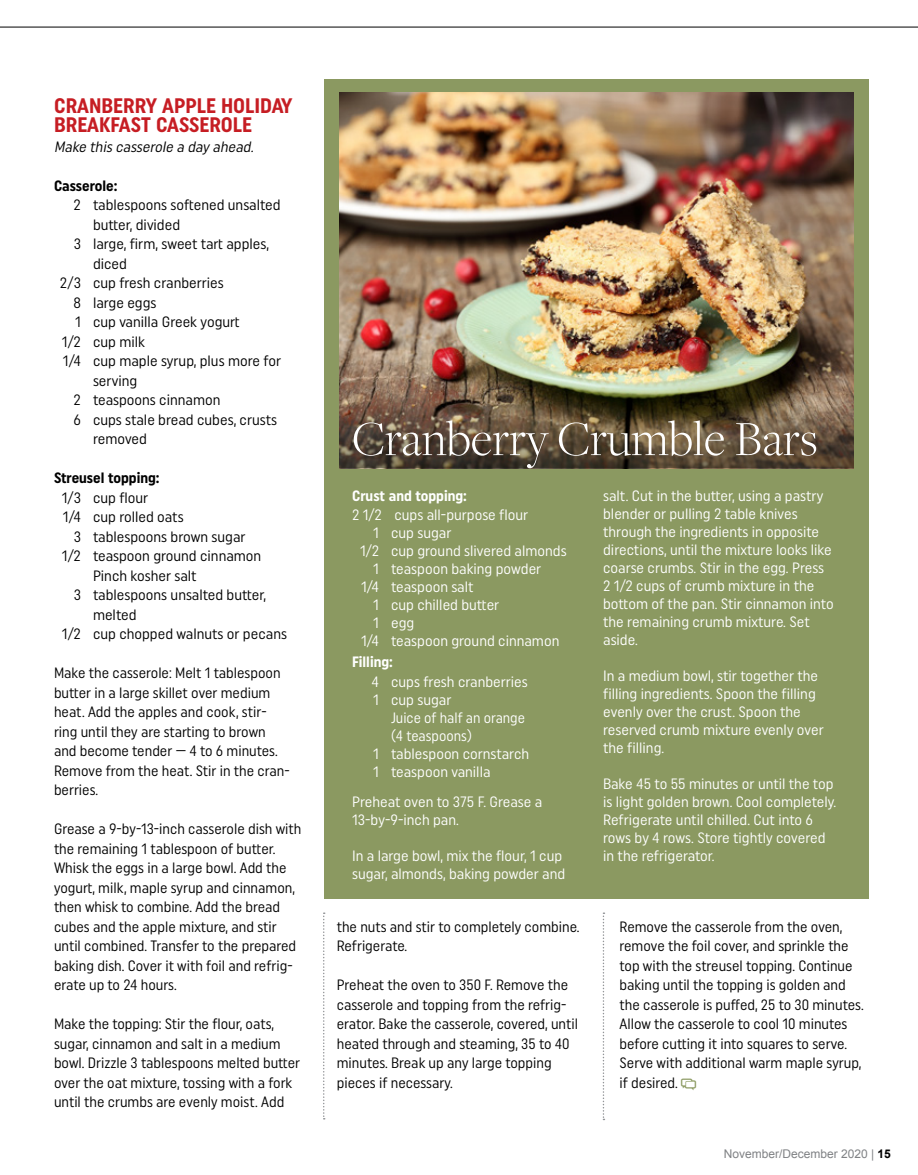
<style>
.page{position:relative;width:918px;height:1175px;background:#fff}
.page>*{position:absolute;margin:0;border:0;box-sizing:border-box;transform-origin:0 0}
.RTM_Recipe_Header{font:300 51px "Freight Disp Pro";color:#fff}
.RTM_Recipe_Header-2{font:700 21px/19.5px "Uniform Condensed";color:#c61d23}
.RTM_Recipe_Body{font:15px/19.5px "Uniform Condensed";color:#000}
.RTM_Recipe_Header-3{font:15px/18px "Uniform Condensed";color:#fff}
.RTM_Recipe_Body-2{font:15px "Uniform Condensed";color:#fff}
.RTM_Recipe_Body-3{font:15px/18px "Uniform Condensed";color:#fff;scale:.96 1}
.RTM_Recipe_Header-4{font:italic 15px "Uniform Condensed";color:#000}
.RTM_Recipe_Body-4{font:700 15px "Uniform Condensed";color:#000}
.RTM_Recipe_Body-5{font:700 15px "Uniform Condensed";color:#fff}
.t1{font:12px "Arial";color:#808285}
.s1{font-weight:700;color:#000}
</style>
<div class="page">
<hr style="left:0;top:27px;width:918px;height:1px;background:#000">
<svg style="left:323px;top:912px;width:2px;height:207px"></svg>
<svg style="left:603px;top:912px;width:1px;height:208px"></svg>
<div style="left:324px;top:80px;width:545px;height:819px;background:#8b9961"></div>
<img style="left:339px;top:92px;width:515px;height:301px">
<svg style="left:339px;top:393px;width:515px;height:75px;background:#5c4c37"></svg>
<p class="RTM_Recipe_Header-2" style="left:54px;top:95px;width:240px">CRANBERRY APPLE HOLIDAY<br>BREAKFAST CASSEROLE</p>
<p class="RTM_Recipe_Header-4" style="left:54px;top:137px;width:204px">Make this casserole a day ahead.</p>
<p class="RTM_Recipe_Body-4" style="left:54px;top:176px;width:65px">Casserole:</p>
<p class="RTM_Recipe_Body" style="left:74px;top:195px;width:208px">2 tablespoons softened unsalted</p>
<p class="RTM_Recipe_Body" style="left:93px;top:214px;width:89px">butter, divided</p>
<p class="RTM_Recipe_Body" style="left:74px;top:234px;width:197px">3 large, firm, sweet tart apples,</p>
<p class="RTM_Recipe_Body" style="left:93px;top:253px;width:36px">diced</p>
<p class="RTM_Recipe_Body" style="left:60px;top:273px;width:165px">2/3 cup fresh cranberries</p>
<p class="RTM_Recipe_Body" style="left:73px;top:292px;width:85px">8 large eggs</p>
<p class="RTM_Recipe_Body" style="left:75px;top:312px;width:166px">1 cup vanilla Greek yogurt</p>
<p class="RTM_Recipe_Body" style="left:62px;top:331px;width:84px">1/2 cup milk</p>
<p class="RTM_Recipe_Body" style="left:63px;top:351px;width:220px">1/4 cup maple syrup, plus more for</p>
<p class="RTM_Recipe_Body" style="left:93px;top:370px;width:46px">serving</p>
<p class="RTM_Recipe_Body" style="left:74px;top:390px;width:148px">2 teaspoons cinnamon</p>
<p class="RTM_Recipe_Body" style="left:73px;top:409px;width:205px">6 cups stale bread cubes, crusts</p>
<p class="RTM_Recipe_Body" style="left:93px;top:429px;width:56px">removed</p>
<p class="RTM_Recipe_Body-4" style="left:54px;top:469px;width:107px">Streusel topping:</p>
<p class="RTM_Recipe_Body" style="left:62px;top:487px;width:88px">1/3 cup flour</p>
<p class="RTM_Recipe_Body" style="left:63px;top:507px;width:122px">1/4 cup rolled oats</p>
<p class="RTM_Recipe_Body" style="left:74px;top:526px;width:173px">3 tablespoons brown sugar</p>
<p class="RTM_Recipe_Body" style="left:62px;top:546px;width:201px">1/2 teaspoon ground cinnamon</p>
<p class="RTM_Recipe_Body" style="left:93px;top:565px;width:105px">Pinch kosher salt</p>
<p class="RTM_Recipe_Body" style="left:74px;top:585px;width:194px">3 tablespoons unsalted butter,</p>
<p class="RTM_Recipe_Body" style="left:93px;top:604px;width:45px">melted</p>
<p class="RTM_Recipe_Body" style="left:62px;top:624px;width:227px">1/2 cup chopped walnuts or pecans</p>
<p class="RTM_Recipe_Body" style="left:54px;top:663px;width:237px">Make the casserole: Melt 1 tablespoon butter in a large skillet over medium heat. Add the apples and cook, stir&shy;ring until they are starting to brown and become tender — 4 to 6 minutes.<br>Remove from the heat. Stir in the cran&shy;berries.</p>
<p class="RTM_Recipe_Body" style="left:54px;top:819px;width:249px">Grease a 9-by-13-inch casserole dish with the remaining 1 tablespoon of butter.</p>
<p class="RTM_Recipe_Body" style="left:54px;top:858px;width:244px">Whisk the eggs in a large bowl. Add the yogurt, milk, maple syrup and cinnamon, then whisk to combine. Add the bread cubes and the apple mixture, and stir until combined. Transfer to the prepared baking dish. Cover it with foil and refrig&shy;erate up to 24 hours.</p>
<p class="RTM_Recipe_Body" style="left:54px;top:1014px;width:248px">Make the topping: Stir the flour, oats, sugar, cinnamon and salt in a medium bowl. Drizzle 3 tablespoons melted butter over the oat mixture, tossing with a fork until the crumbs are evenly moist. Add</p>
<p class="RTM_Recipe_Header" style="left:352px;top:406px;width:467px">Cranberry Crumble Bars</p>
<p class="RTM_Recipe_Body-5" style="left:352px;top:486px;width:116px">Crust and topping:</p>
<p class="RTM_Recipe_Body-2" style="left:352px;top:506px;width:178px">2 1/2 cups all-purpose flour</p>
<p class="RTM_Recipe_Body-2" style="left:373px;top:524px;width:80px">1 cup sugar</p>
<p class="RTM_Recipe_Body-2" style="left:360px;top:542px;width:208px">1/2 cup ground slivered almonds</p>
<p class="RTM_Recipe_Body-2" style="left:373px;top:560px;width:170px">1 teaspoon baking powder</p>
<p class="RTM_Recipe_Body-2" style="left:361px;top:578px;width:114px">1/4 teaspoon salt</p>
<p class="RTM_Recipe_Body-2" style="left:373px;top:596px;width:128px">1 cup chilled butter</p>
<p class="RTM_Recipe_Body-2" style="left:373px;top:614px;width:43px">1 egg</p>
<p class="RTM_Recipe_Body-2" style="left:361px;top:632px;width:200px">1/4 teaspoon ground cinnamon</p>
<p class="RTM_Recipe_Body-5" style="left:352px;top:653px;width:42px">Filling:</p>
<p class="RTM_Recipe_Body-2" style="left:372px;top:672px;width:158px">4 cups fresh cranberries</p>
<p class="RTM_Recipe_Body-2" style="left:373px;top:690px;width:80px">1 cup sugar</p>
<p class="RTM_Recipe_Body-3" style="left:391px;top:708px;width:141px">Juice of half an orange (4 teaspoons)</p>
<p class="RTM_Recipe_Body-2" style="left:373px;top:744px;width:158px">1 tablespoon cornstarch</p>
<p class="RTM_Recipe_Body-2" style="left:373px;top:762px;width:119px">1 teaspoon vanilla</p>
<p class="RTM_Recipe_Header-3" style="left:352px;top:792px;width:192px">Preheat oven to 375 F. Grease a<br>13-by-9-inch pan.</p>
<p class="RTM_Recipe_Header-3" style="left:352px;top:846px;width:215px">In a large bowl, mix the flour, 1 cup sugar, almonds, baking powder and</p>
<p class="RTM_Recipe_Body" style="left:337px;top:916px;width:244px">the nuts and stir to completely combine.<br>Refrigerate.</p>
<p class="RTM_Recipe_Body" style="left:337px;top:975px;width:243px">Preheat the oven to 350 F. Remove the casserole and topping from the refrig&shy;erator. Bake the casserole, covered, until heated through and steaming, 35 to 40 minutes. Break up any large topping pieces if necessary.</p>
<p class="RTM_Recipe_Header-3" style="left:603px;top:486px;width:232px">salt. Cut in the butter, using a pastry blender or pulling 2 table knives through the ingredients in opposite directions, until the mixture looks like coarse crumbs. Stir in the egg. Press<br>2 1/2 cups of crumb mixture in the bottom of the pan. Stir cinnamon into the remaining crumb mixture. Set aside.</p>
<p class="RTM_Recipe_Header-3" style="left:603px;top:666px;width:222px">In a medium bowl, stir together the filling ingredients. Spoon the filling evenly over the crust. Spoon the reserved crumb mixture evenly over the filling.</p>
<p class="RTM_Recipe_Header-3" style="left:603px;top:774px;width:235px">Bake 45 to 55 minutes or until the top is light golden brown. Cool completely.<br>Refrigerate until chilled. Cut into 6 rows by 4 rows. Store tightly covered in the refrigerator.</p>
<p class="RTM_Recipe_Body" style="left:620px;top:916px;width:246px">Remove the casserole from the oven, remove the foil cover, and sprinkle the top with the streusel topping. Continue baking until the topping is golden and the casserole is puffed, 25 to 30 minutes.</p>
<p class="RTM_Recipe_Body" style="left:620px;top:1014px;width:243px">Allow the casserole to cool 10 minutes before cutting it into squares to serve.<br>Serve with additional warm maple syrup, if desired.</p>
<p class="t1" style="left:724px;top:1145px;width:169px">November/December 2020 | <span class="s1">15</span></p>
</div>
